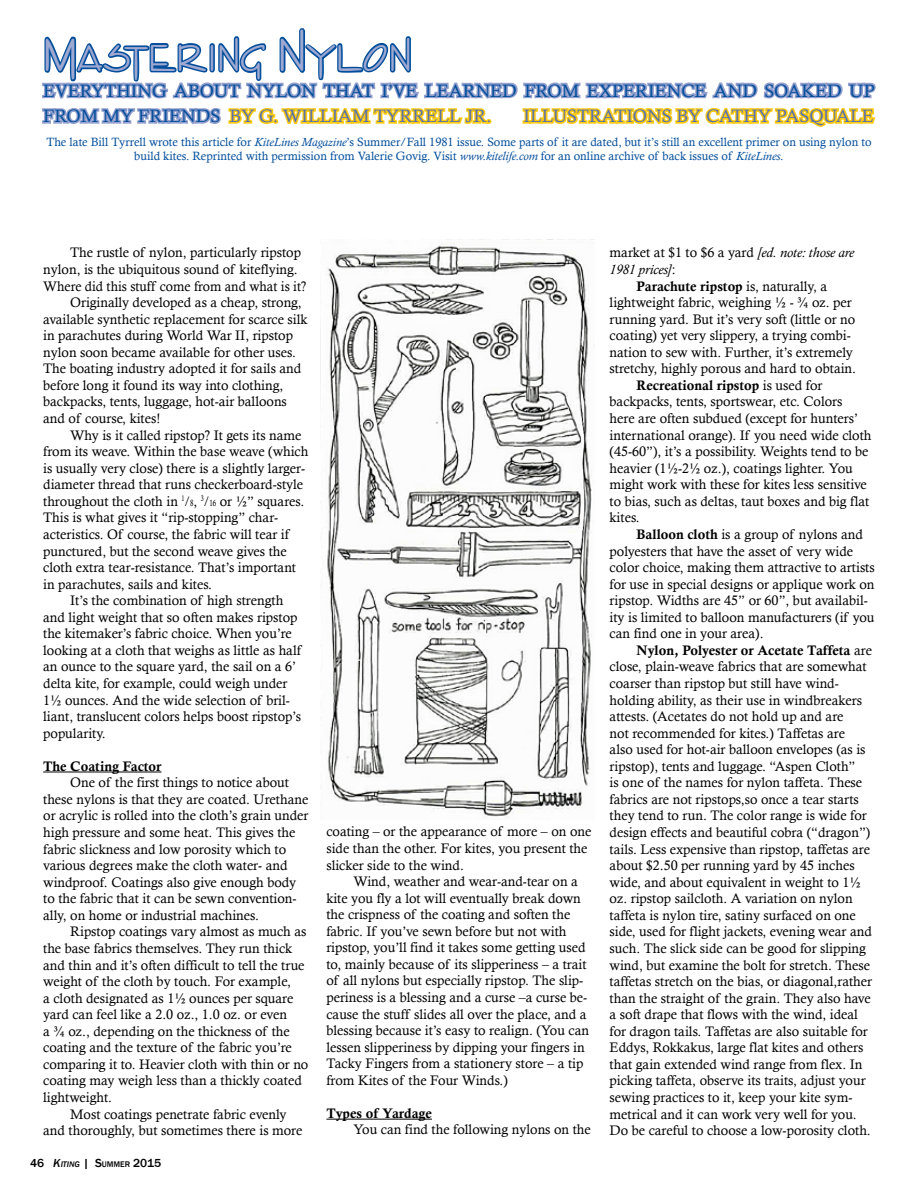
<style>
.page{position:relative;width:918px;height:1188px;background:#fff}
.page>*{position:absolute;margin:0;border:0;box-sizing:border-box;transform-origin:0 0}
.t1{font:45px "Inda S Caps SSK";color:#9fa9d2}
.t2{font:18px "Calisto";color:#5670b1}
.t3{font:18px "Calisto";color:#004d9b}
.t4{font:13.8px/16.5px "Calisto";color:#000}
.t5{font:13.8px "Calis MT Bol";color:#000}
.t6{font:italic 13.8px/16.5px "Calisto";color:#000}
.t7{font:12px/14.4px "Calisto";color:#004d9b;text-align:center}
.t8{font:italic 500 8.4px "Franklin Gothic";color:#000}
.s1{color:#004d9b}
.s2{font-style:italic}
.s3{font-size:9px}
.s4{font-style:normal;font-size:12px}
.s5{font-size:12px}
.s6{font-style:normal}
.s7{font-family:"Calisto"}
.s8{font-family:"Calis MT Bol"}
</style>
<div class="page">
<img style="left:321px;top:242px;width:274px;height:576px">
<svg style="left:42px;top:28px;width:834px;height:99px"></svg>
<hr style="left:43px;top:772px;width:119px;height:1px;background:#000">
<hr style="left:326px;top:1119px;width:106px;height:1px;background:#000">
<h1 class="t1" style="left:43px;top:29px;width:371px">Mastering Nylon</h1>
<h2 class="t3" style="left:43px;top:80px;width:26px">Ever</h2>
<h2 class="t3" style="left:91px;top:80px;width:360px">ything About Nylon that i’ve lear</h2>
<h2 class="t3" style="left:476px;top:80px;width:401px">ned from experience and s oaked up</h2>
<h2 class="t2" style="left:43px;top:106px;width:370px"><span class="s1">from my friends</span> by G. William Tyrre</h2>
<h2 class="t2" style="left:437px;top:106px;width:56px">ll Jr .</h2>
<h2 class="t2" style="left:524px;top:106px;width:57px">Illustrat</h2>
<h2 class="t2" style="left:626px;top:106px;width:93px">ions by Cat</h2>
<h2 class="t2" style="left:743px;top:106px;width:45px">hy Pas</h2>
<h2 class="t2" style="left:809px;top:106px;width:62px">quale</h2>
<p class="t7" style="left:46px;top:135px;width:827px">The late Bill Tyrrell wrote this article for <span class="s2">KiteLines Magazine</span>’s Summer/Fall 1981 issue. Some parts of it are dated, but it’s still an excellent primer on using nylon to build kites. Reprinted with permission from Valerie Govig. Visit <span class="s2">www.kitelife.com</span> for an online archive of back issues of <span class="s2">KiteLines</span>.</p>
<p class="t4" style="left:43px;top:244px;width:265px;text-indent:27px">The rustle of nylon, particularly ripstop nylon, is the ubiquitous sound of kiteflying.<br>Where did this stuff come from and what is it?<br>O</p>
<p class="t4" style="left:43px;top:294px;width:266px;text-indent:38px">riginally developed as a cheap, strong, available synthetic replacement for scarce silk in parachutes during World War II , ripstop nylon soon became available for other uses.<br>The boating industry adopted it for sails and before long it found its way into clothing, backpacks, tents, luggage, hot-air balloons and of course, kites!</p>
<p class="t4" style="left:43px;top:426px;width:267px;text-indent:27px">Why is it called ripstop? It gets its name from its weave. Within the base weave (which is usually very close) there is a slightly larger&shy;diameter thread that runs checkerboard-style throughout the cloth in <sup>1</sup>/<span class="s3">8</span>, <sup>3</sup>/<span class="s3">16</span> or ½” squares.<br>This is what gives it “rip-stopping” char&shy;acteristics. Of course, the fabric will tear if punctured, but the second weave gives the cloth extra tear-resistance. That’s important in parachutes, sails and kites.<br>It’s the combination of high strength and light weight that so often makes ripstop the kitemaker’s fabric choice. When you’re looking at a cloth that weighs as little as half an ounce to the square yard, the sail on a 6’ delta kite, for example, could weigh under 1½ ounces. And the wide selection of bril&shy;liant, translucent colors helps boost ripstop’s popularity.</p>
<p class="t5" style="left:43px;top:758px;width:120px">The Coating Factor</p>
<p class="t4" style="left:43px;top:774px;width:20px">O</p>
<p class="t4" style="left:43px;top:774px;width:267px;text-indent:38px">ne of the first things to notice about these nylons is that they are coated. Urethane or acrylic is rolled into the cloth’s grain under high pressure and some heat. This gives the fabric slickness and low porosity which to various degrees make the cloth water- and windproof. Coatings also give enough body to the fabric that it can be sewn convention&shy;ally, on home or industrial machines.</p>
<p class="t4" style="left:43px;top:923px;width:267px;text-indent:27px">Ripstop coatings vary almost as much as the base fabrics themselves. They run thick and thin and it’s often difficult to tell the true weight of the cloth by touch. For example,<br>a cloth designated as 1½ ounces per square yard can feel like a 2.0 oz., 1.0 oz. or even<br>a ¾ oz., depending on the thickness of the coating and the texture of the fabric you’re comparing it to. Heavier cloth with thin or no coating may weigh less than a thickly coated lightweight.<br>M</p>
<p class="t4" style="left:43px;top:1105px;width:261px;text-indent:40px">ost coatings penetrate fabric evenly and thoroughly, but sometimes there is more</p>
<p class="t8" style="left:30px;top:1159px;width:132px"><span class="s4">46</span> <span class="s5">K</span>iting <span class="s4">|</span> <span class="s4">S</span><span class="s6">UMMER</span> <span class="s4">2015</span></p>
<p class="t4" style="left:326px;top:823px;width:267px">coating – or the appearance of more – on one side than the other. For kites, you present the slicker side to the wind.</p>
<p class="t4" style="left:326px;top:873px;width:264px;text-indent:27px">Wind, weather and wear-and-tear on a kite you fly a lot will eventually break down the crispness of the coating and soften the fabric. If you’ve sewn before but not with ripstop, you’ll find it takes some getting used to, mainly because of its slipperiness – a trait of all nylons but especially ripstop. The slip&shy;periness is a blessing and a curse –a curse be&shy;cause the stuff slides all over the place, and a blessing because it’s easy to realign. (You can lessen slipperiness by dipping your fingers in Tacky Fingers from a stationery store – a tip from Kites of the Four Winds.)</p>
<p class="t5" style="left:326px;top:1105px;width:107px">Types of Yardage</p>
<p class="t4" style="left:330px;top:1121px;width:262px">You can find the following nylons on the</p>
<p class="t6" style="left:610px;top:245px;width:246px"><span class="s6">market at $1 to $6 a yard</span> [ed. note: those are<br>1981 prices]<span class="s6">:</span></p>
<p class="t5" style="left:637px;top:278px;width:192px">Parachute ripstop <span class="s7">is, naturally, a</span></p>
<p class="t4" style="left:610px;top:294px;width:248px">lightweight fabric, weighing ½ - ¾ oz. per running yard. But it’s very soft (little or no coating) yet very slippery, a trying combi&shy;nation to sew with. Further, it’s extremely stretchy, highly porous and hard to obtain.</p>
<p class="t5" style="left:637px;top:377px;width:187px">Recreational ripstop <span class="s7">is used for</span></p>
<p class="t4" style="left:610px;top:393px;width:263px">backpacks, tents, sportswear, etc. Colors<br>here are often subdued (except for hunters’ international orange). If you need wide cloth (45-60”), it’s a possibility. Weights tend to be heavier (1½-2½ oz.), coatings lighter. You might work with these for kites less sensitive to bias, such as deltas, taut boxes and big flat kites.</p>
<p class="t4" style="left:610px;top:526px;width:267px;text-indent:27px"><span class="s8">Balloon cloth</span> is a group of nylons and polyesters that have the asset of very wide color choice, making them attractive to artists for use in special designs or applique work on ripstop. Widths are 45” or 60”, but availabil&shy;ity is limited to balloon manufacturers (if you can find one in your area).</p>
<p class="t5" style="left:637px;top:642px;width:237px">Nylon, Polyester or Acetate Taffeta <span class="s7">are</span></p>
<p class="t4" style="left:610px;top:658px;width:264px">close, plain-weave fabrics that are somewhat coarser than ripstop but still have wind&shy;holding ability, as their use in windbreakers attests. (Acetates do not hold up and are<br>not recommended for kites.) Taffetas are<br>also used for hot-air balloon envelopes (as is ripstop), tents and luggage. “Aspen Cloth”<br>is one of the names for nylon taffeta. These fabrics are not ripstops,so once a tear starts they tend to run. The color range is wide for design effects and beautiful cobra (“dragon”) tails. Less expensive than ripstop, taffetas are about $2.50 per running yard by 45 inches wide, and about equivalent in weight to 1½ oz. ripstop sailcloth. A variation on nylon taffeta is nylon tire, satiny surfaced on one side, used for flight jackets, evening wear and such. The slick side can be good for slipping wind, but examine the bolt for stretch. These taffetas stretch on the bias, or diagonal,rather than the straight of the grain. They also have a soft drape that flows with the wind, ideal for dragon tails. Taffetas are also suitable for Eddys, Rokkakus, large flat kites and others that gain extended wind range from flex. In picking taffeta, observe its traits, adjust your sewing practices to it, keep your kite sym&shy;metrical and it can work very well for you.<br>Do be careful to choose a low-porosity cloth.</p>
</div>
